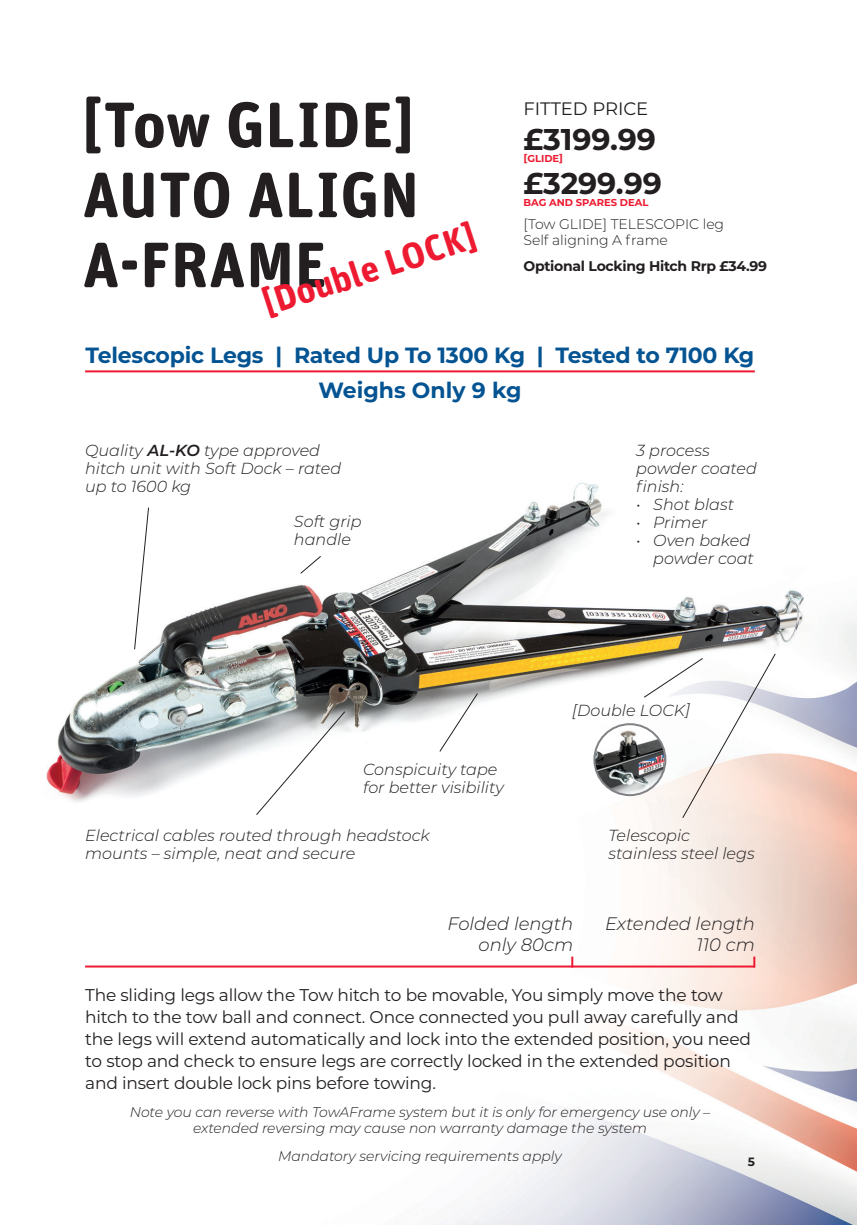
<style>
.page{position:relative;width:857px;height:1225px;background:#fff}
.page>*{position:absolute;margin:0;border:0;box-sizing:border-box;transform-origin:0 0}
.t1{font:700 64px "Unit Rounded Pro";letter-spacing:.01em;color:#231f20}
.t2{font:700 36.4px "Unit Rounded Pro";color:#ed1a31}
.text{font:700 30px "Montserrat";letter-spacing:-.005em;color:#231f20}
.t3{font:700 22px "Montserrat";letter-spacing:-.01em;color:#045392}
.t4{font:italic 300 18px "Montserrat";color:#231f20}
.text-2{font:18px "Montserrat";letter-spacing:-.005em;color:#231f20}
.text-3{font:17px/22px "Montserrat";letter-spacing:-.01em;color:#231f20}
.t5{font:italic 300 16px/18px "Montserrat";color:#231f20}
.text-4{font:italic 300 14px/16px "Montserrat";letter-spacing:-.005em;color:#231f20;text-align:center}
.text-5{font:300 14px/16px "Montserrat";letter-spacing:-.005em;color:#231f20}
.text-6{font:700 14px "Montserrat";letter-spacing:-.02em;color:#231f20}
.t6{font:700 12px "Montserrat";color:#231f20}
.text-7{font:700 10px "Montserrat";letter-spacing:-.005em;color:#ed1a31}
.s1{font-weight:600}
</style>
<div class="page">
<img style="left:85px;top:619px;width:771px;height:606px">
<img style="left:46px;top:482px;width:770px;height:425px">
<svg style="left:133px;top:506px;width:16px;height:144px"></svg>
<svg style="left:299px;top:555px;width:23px;height:20px"></svg>
<svg style="left:255px;top:710px;width:91px;height:106px"></svg>
<svg style="left:438px;top:692px;width:40px;height:61px"></svg>
<svg style="left:642px;top:652px;width:134px;height:167px"></svg>
<hr style="left:85px;top:370px;width:669px;height:2px;background:#ed1a31">
<hr style="left:85px;top:965px;width:669px;height:2px;background:#ed1a31">
<svg style="left:571px;top:956px;width:2px;height:10px"></svg>
<svg style="left:753px;top:956px;width:2px;height:11px"></svg>
<img style="left:594px;top:724px;width:71px;height:71px;border-radius:35px">
<div style="left:593px;top:723px;width:73px;height:73px;border:2px solid #808285;border-radius:50%"></div>
<p class="t1" style="left:82px;top:79px;width:333px">[Tow GLIDE]</p>
<p class="t1" style="left:83px;top:149px;width:338px">AUTO ALIGN</p>
<p class="t1" style="left:83px;top:219px;width:245px">A-FRAME</p>
<p class="t2" style="left:256px;top:279px;width:223px;rotate:-18deg">[Double LOCK]</p>
<p class="text-2" style="left:523px;top:96px;width:126px">FITTED PRICE</p>
<p class="text" style="left:523px;top:118px;width:134px">£3199.99</p>
<p class="text-7" style="left:523px;top:151px;width:41px">[GLIDE]</p>
<p class="text" style="left:523px;top:162px;width:140px">£3299.99</p>
<p class="text-7" style="left:523px;top:196px;width:126px">BAG AND SPARES DEAL</p>
<p class="text-5" style="left:523px;top:216px;width:202px">[Tow GLIDE] TELESCOPIC leg<br>Self aligning A frame</p>
<p class="text-6" style="left:523px;top:255px;width:245px">Optional Locking Hitch Rrp £34.99</p>
<p class="t3" style="left:85px;top:339px;width:670px">Telescopic Legs | Rated Up To 1300 Kg | Tested to 7100 Kg</p>
<p class="t3" style="left:318px;top:374px;width:204px">Weighs Only 9 kg</p>
<p class="t5" style="left:85px;top:441px;width:257px">Quality <span class="s1">AL-KO</span> type approved hitch unit with Soft Dock – rated up to 1600 kg</p>
<p class="t5" style="left:294px;top:512px;width:69px">Soft grip</p>
<p class="t5" style="left:294px;top:530px;width:58px">handle</p>
<p class="t5" style="left:636px;top:441px;width:122px">3 process powder coated finish:</p>
<p class="t5" style="left:636px;top:495px;width:99px">• Shot blast</p>
<p class="t5" style="left:636px;top:513px;width:73px">• Primer</p>
<p class="t5" style="left:636px;top:531px;width:119px;text-align:right">• Oven baked powder coat</p>
<p class="t5" style="left:363px;top:760px;width:136px">Conspicuity tape</p>
<p class="t5" style="left:363px;top:778px;width:142px">for better visibility</p>
<p class="t5" style="left:85px;top:825px;width:346px">Electrical cables routed through headstock mounts – simple, neat and secure</p>
<p class="t5" style="left:572px;top:701px;width:119px">[Double LOCK]</p>
<p class="t5" style="left:608px;top:825px;width:83px">Telescopic</p>
<p class="t5" style="left:608px;top:843px;width:148px">stainless steel legs</p>
<p class="t4" style="left:447px;top:911px;width:127px">Folded length</p>
<p class="t4" style="left:478px;top:932px;width:96px">only 80cm</p>
<p class="t4" style="left:604px;top:911px;width:151px">Extended length</p>
<p class="t4" style="left:696px;top:932px;width:60px">110 cm</p>
<p class="text-3" style="left:85px;top:983px;width:667px">The sliding legs allow the Tow hitch to be movable, You simply move the tow hitch to the tow ball and connect. Once connected you pull away carefully and the legs will extend automatically and lock into the extended position, you need to stop and check to ensure legs are correctly locked in the extended position and insert double lock pins before towing.</p>
<p class="text-4" style="left:130px;top:1104px;width:581px">Note you can reverse with TowAFrame system but it is only for emergency use only – extended reversing may cause non warranty damage the system</p>
<p class="text-4" style="left:278px;top:1147px;width:285px">Mandatory servicing requirements apply</p>
<p class="t6" style="left:747px;top:1152px;width:9px">5</p>
</div>
